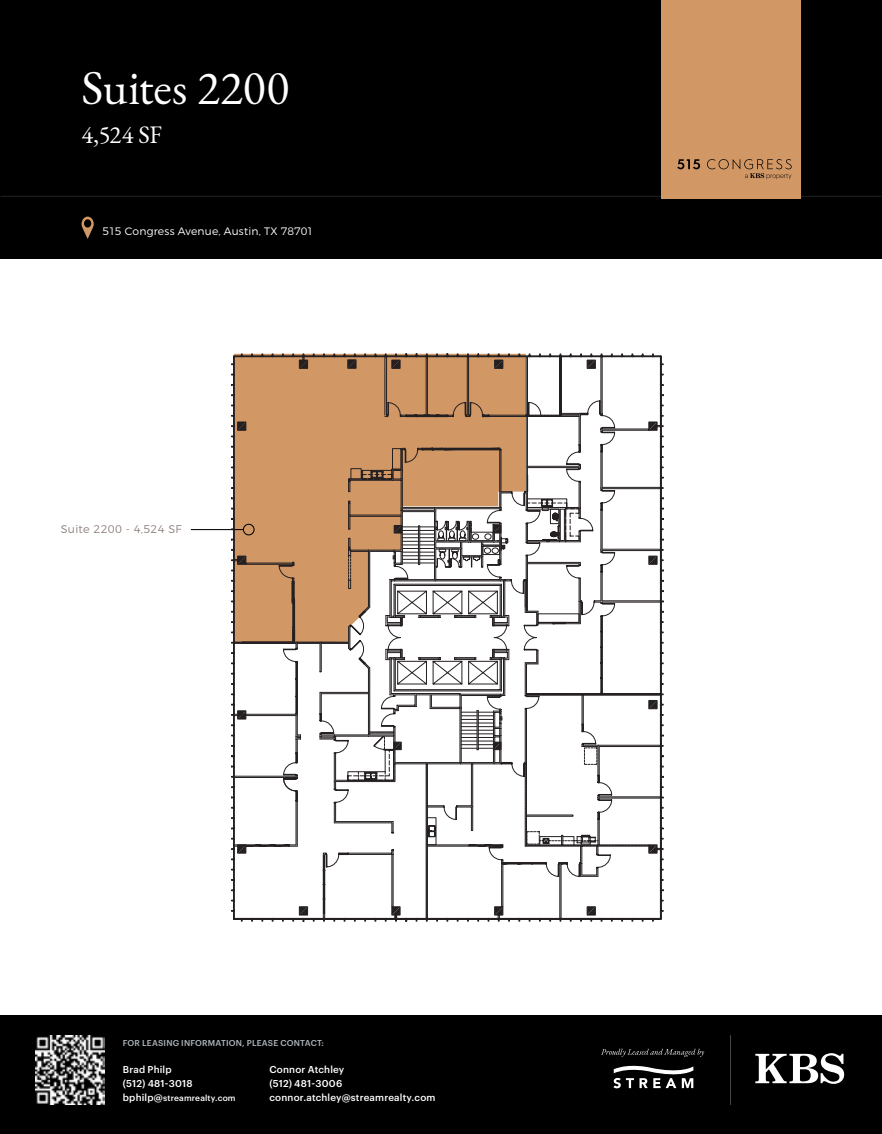
<style>
.page{position:relative;width:882px;height:1134px;background:#fff}
.page>*{position:absolute;margin:0;border:0;box-sizing:border-box;transform-origin:0 0}
.t1{font:47.25px "EB Garamond";letter-spacing:.005em;color:#fff}
.t2{font:24.5px "EB Garamond";color:#fff}
.t3{font:300 11.2px "Montserrat";letter-spacing:.025em;color:#8f807d}
.t4{font:300 10.85px "Montserrat";letter-spacing:.01em;color:#fff}
.t5{font:500 9.8px/14px "Graphik";letter-spacing:.02em;color:#fff}
.t6{font:500 8.4px "Graphik";letter-spacing:.02em;color:#aeb7be}
.t7{font:500 8.4px "Graphik";letter-spacing:.02em;color:#fff}
.s1{font-size:9.8px}
</style>
<div class="page">
<div style="left:0;top:1016px;width:882px;height:118px;background:#000"></div>
<img style="left:35px;top:1035px;width:70px;height:70px">
<svg style="left:620px;top:1049px;width:81px;height:6px"></svg>
<hr style="left:730px;top:1035px;width:1px;height:70px;background:#afb7bb">
<svg style="left:755px;top:1053px;width:90px;height:31px"></svg>
<svg style="left:613px;top:1065px;width:80px;height:23px"></svg>
<div style="left:0;top:0;width:882px;height:259px;background:#000"></div>
<hr style="left:0;top:196px;width:882px;height:1px;background:#afb7bb">
<div style="left:661px;top:0;width:139px;height:198px;background:#d19866"></div>
<svg style="left:677px;top:159px;width:115px;height:20px"></svg>
<svg style="left:82px;top:217px;width:12px;height:22px"></svg>
<hr style="left:191px;top:529px;width:52px;height:1px;background:#000">
<svg style="left:234px;top:356px;width:427px;height:563px"></svg>
<h1 class="t1" style="left:82px;top:72px;width:209px">Suites 2200</h1>
<h2 class="t2" style="left:82px;top:127px;width:82px">4,524 SF</h2>
<p class="t4" style="left:103px;top:227px;width:212px">515 Congress Avenue, Austin, TX 78701</p>
<p class="t3" style="left:61px;top:525px;width:123px">Suite 2200 - 4,524 SF</p>
<p class="t6" style="left:123px;top:1039px;width:203px">FOR LEASING INFORMATION, PLEASE CONTACT:</p>
<p class="t5" style="left:123px;top:1064px;width:71px">Brad Philp (512) 481-3018</p>
<p class="t7" style="left:123px;top:1095px;width:114px"><span class="s1">bphilp@</span>streamrealty.com</p>
<p class="t5" style="left:269px;top:1064px;width:168px">Connor Atchley<br>(512) 481-3006 connor.atchley@streamrealty.com</p>
</div>
